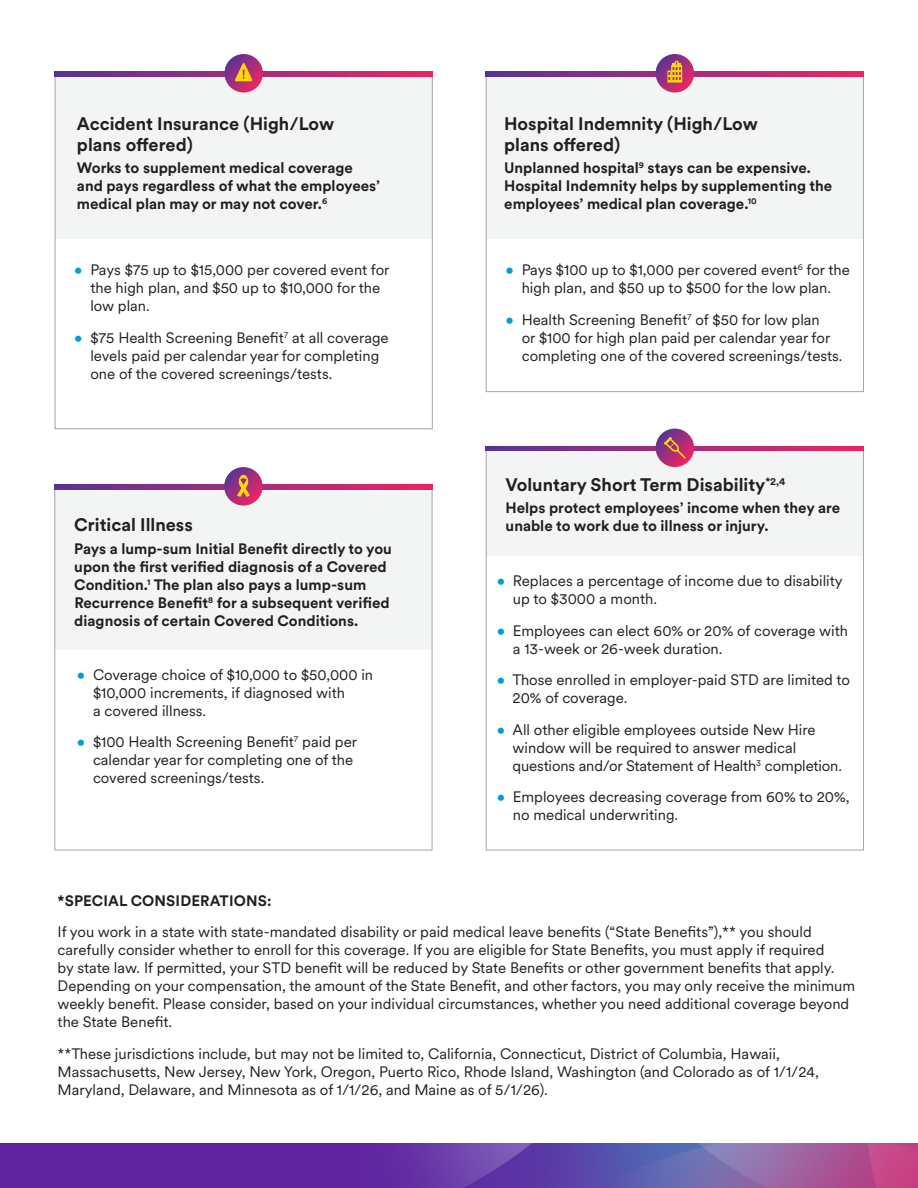
<style>
.page{position:relative;width:918px;height:1188px;background:#fff}
.page>*{position:absolute;margin:0;border:0;box-sizing:border-box;transform-origin:0 0}
.t1{font:700 18px/21px "Met Life Circular";color:#231f20}
.t2{font:15px/18px "Met Life Circular";color:#231f20}
.t3{font:700 15px/18px "Met Life Circular";color:#231f20}
.s1{color:#009cdc}
</style>
<div class="page">
<div style="left:486px;top:448px;width:377px;height:108px;background:#f3f4f4"></div>
<div style="left:55px;top:485px;width:377px;height:165px;background:#f3f4f4"></div>
<svg style="left:54px;top:485px;width:378px;height:4px"></svg>
<div style="left:55px;top:73px;width:377px;height:165px;background:#f3f4f4"></div>
<div style="left:486px;top:73px;width:378px;height:165px;background:#f3f4f4"></div>
<svg style="left:224px;top:467px;width:39px;height:39px"></svg>
<svg style="left:55px;top:72px;width:378px;height:4px"></svg>
<svg style="left:224px;top:54px;width:39px;height:39px"></svg>
<svg style="left:486px;top:72px;width:378px;height:4px"></svg>
<svg style="left:656px;top:54px;width:38px;height:39px"></svg>
<img style="left:0;top:1144px;width:918px;height:44px">
<svg style="left:486px;top:446px;width:378px;height:5px;background:#a12c7b"></svg>
<svg style="left:656px;top:429px;width:38px;height:38px"></svg>
<svg style="left:664px;top:437px;width:22px;height:22px"></svg>
<svg style="left:667px;top:70px;width:1px;height:13px"></svg>
<svg style="left:668px;top:61px;width:14px;height:22px"></svg>
<svg style="left:235px;top:63px;width:18px;height:18px"></svg>
<svg style="left:237px;top:474px;width:13px;height:23px"></svg>
<h3 class="t1" style="left:77px;top:112px;width:259px">Accident Insurance (High/Low plans offered)</h3>
<p class="t3" style="left:77px;top:158px;width:305px">Works to supplement medical coverage and pays regardless of what the employees’ medical plan may or may not cover.<sup>6</sup></p>
<p class="t2" style="left:90px;top:261px;width:301px;text-indent:-16px"><span class="s1">•</span> Pays $75 up to $15,000 per covered event for the high plan, and $50 up to $10,000 for the low plan.</p>
<p class="t2" style="left:90px;top:328px;width:300px;text-indent:-16px"><span class="s1">•</span> $75 Health Screening Benefit<sup>7</sup> at all coverage levels paid per calendar year for completing one of the covered screenings/tests.</p>
<h3 class="t1" style="left:74px;top:514px;width:120px">Critical Illness</h3>
<p class="t3" style="left:74px;top:539px;width:319px">Pays a lump-sum Initial Benefit directly to you upon the first verified diagnosis of a Covered Condition.<sup>1</sup> The plan also pays a lump-sum Recurrence Benefit<sup>8</sup> for a subsequent verified diagnosis of certain Covered Conditions.</p>
<p class="t2" style="left:93px;top:665px;width:282px;text-indent:-16px"><span class="s1">•</span> Coverage choice of $10,000 to $50,000 in $10,000 increments, if diagnosed with<br>a covered illness.</p>
<p class="t2" style="left:93px;top:732px;width:266px;text-indent:-16px"><span class="s1">•</span> $100 Health Screening Benefit<sup>7</sup> paid per calendar year for completing one of the covered screenings/tests.</p>
<h3 class="t1" style="left:504px;top:112px;width:255px">Hospital Indemnity (High/Low plans offered)</h3>
<p class="t3" style="left:504px;top:158px;width:330px">Unplanned hospital<sup>9</sup> stays can be expensive.<br>Hospital Indemnity helps by supplementing the employees’ medical plan coverage.<sup>10</sup></p>
<p class="t2" style="left:506px;top:261px;width:346px;text-align:center"><span class="s1">•</span> Pays $100 up to $1,000 per covered event<sup>6</sup> for the high plan, and $50 up to $500 for the low plan.</p>
<p class="t2" style="left:522px;top:310px;width:322px;text-indent:-16px"><span class="s1">•</span> Health Screening Benefit<sup>7</sup> of $50 for low plan<br>or $100 for high plan paid per calendar year for completing one of the covered screenings/tests.</p>
<h3 class="t1" style="left:506px;top:473px;width:281px">Voluntary Short Term Disability<sup>*2,4</sup></h3>
<p class="t3" style="left:506px;top:498px;width:336px">Helps protect employees’ income when they are unable to work due to illness or injury.</p>
<p class="t2" style="left:513px;top:571px;width:331px;text-indent:-16px"><span class="s1">•</span> Replaces a percentage of income due to disability up to $3000 a month.</p>
<p class="t2" style="left:513px;top:621px;width:337px;text-indent:-16px"><span class="s1">•</span> Employees can elect 60% or 20% of coverage with a 13-week or 26-week duration.</p>
<p class="t2" style="left:512px;top:670px;width:339px;text-indent:-16px"><span class="s1">•</span> Those enrolled in employer-paid STD are limited to<br>20% of coverage.</p>
<p class="t2" style="left:512px;top:720px;width:331px;text-indent:-16px"><span class="s1">•</span> All other eligible employees outside New Hire window will be required to answer medical questions and/or Statement of Health<sup>3</sup> completion.</p>
<p class="t2" style="left:513px;top:787px;width:338px;text-indent:-16px"><span class="s1">•</span> Employees decreasing coverage from 60% to 20%, no medical underwriting.</p>
<p class="t3" style="left:58px;top:891px;width:216px">*SPECIAL CONSIDERATIONS:</p>
<p class="t2" style="left:58px;top:923px;width:799px">If you work in a state with state-mandated disability or paid medical leave benefits (“State Benefits”),** you should carefully consider whether to enroll for this coverage. If you are eligible for State Benefits, you must apply if required<br>by state law. If permitted, your STD benefit will be reduced by State Benefits or other government benefits that apply.<br>Depending on your compensation, the amount of the State Benefit, and other factors, you may only receive the minimum weekly benefit. Please consider, based on your individual circumstances, whether you need additional coverage beyond the State Benefit.</p>
<p class="t2" style="left:58px;top:1044px;width:763px">**These jurisdictions include, but may not be limited to, California, Connecticut, District of Columbia, Hawaii,<br>Massachusetts, New Jersey, New York, Oregon, Puerto Rico, Rhode Island, Washington (and Colorado as of 1/1/24,<br>Maryland, Delaware, and Minnesota as of 1/1/26, and Maine as of 5/1/26).</p>
</div>
